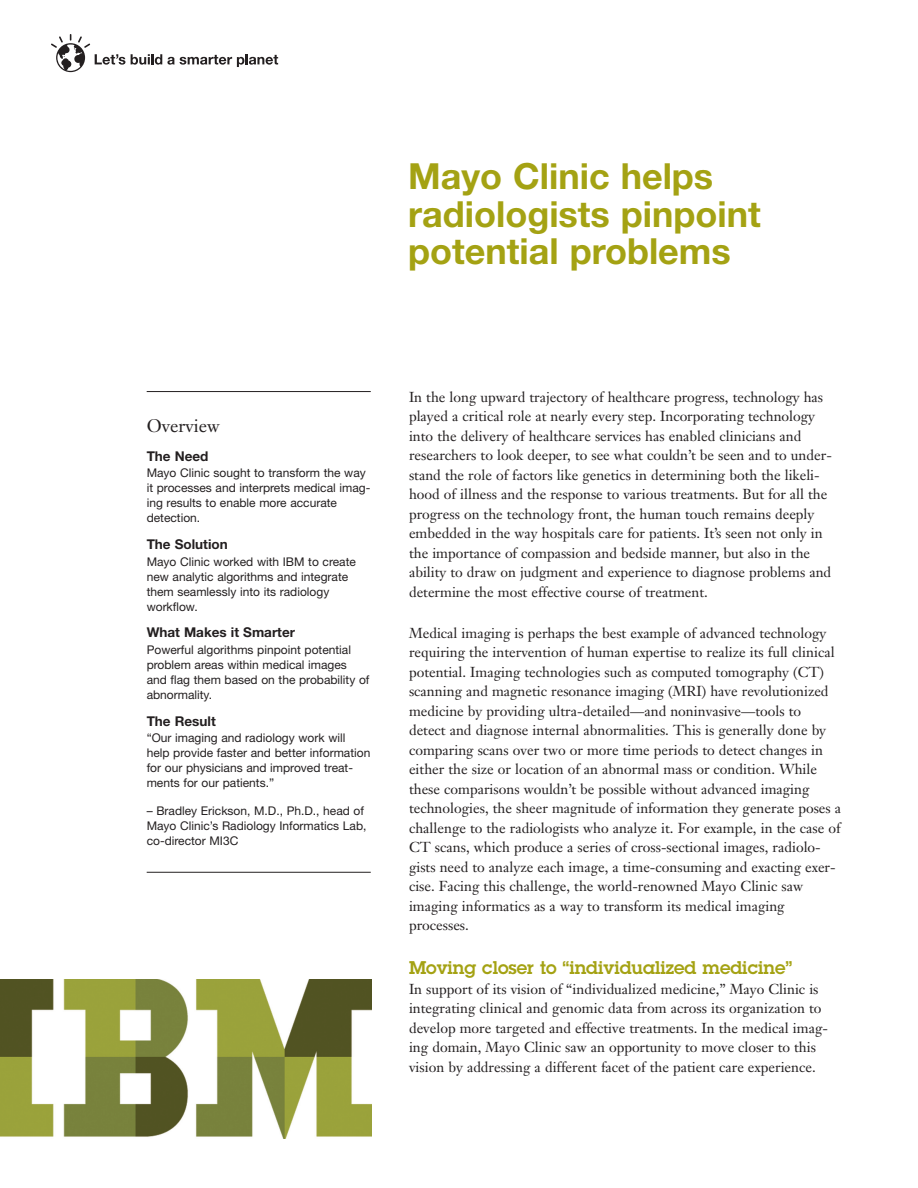
<style>
.page{position:relative;width:918px;height:1188px;background:#fff}
.page>*{position:absolute;margin:0;border:0;box-sizing:border-box;transform-origin:0 0}
.t1{font:700 36px/37.5px "Helvetica Neue";color:#a4a213}
.t2{font:600 18px "Lubalin Graph Std";color:#a4a213}
.t3{font:18px "Janson Text";color:#231f20}
.t4{font:14.25px/19.5px "Janson Text";color:#231f20}
.t5{font:700 13.5px "Helvetica Neue";color:#231f20}
.t6{font:12px/15px "Helvetica Neue";color:#231f20}
</style>
<div class="page">
<svg style="left:131px;top:54px;width:147px;height:13px"></svg>
<svg style="left:51px;top:34px;width:74px;height:38px"></svg>
<img style="left:0;top:979px;width:371px;height:159px">
<hr style="left:147px;top:391px;width:224px;height:1px;background:#231f20">
<hr style="left:147px;top:872px;width:224px;height:1px;background:#231f20">
<h1 class="t1" style="left:408px;top:161px;width:354px">Mayo Clinic helps radiologists pinpoint potential problems</h1>
<p class="t3" style="left:147px;top:418px;width:74px">Overview</p>
<p class="t5" style="left:147px;top:451px;width:63px">The Need</p>
<p class="t6" style="left:147px;top:467px;width:225px">Mayo Clinic sought to transform the way it processes and interprets medical imag&shy;ing results to enable more accurate detection.</p>
<p class="t5" style="left:147px;top:539px;width:83px">The Solution</p>
<p class="t6" style="left:147px;top:555px;width:211px">Mayo Clinic worked with IBM to create new analytic algorithms and integrate them seamlessly into its radiology workflow.</p>
<p class="t5" style="left:147px;top:628px;width:150px">What Makes it Smarter</p>
<p class="t6" style="left:147px;top:643px;width:224px">Powerful algorithms pinpoint potential problem areas within medical images and flag them based on the probability of abnormality.</p>
<p class="t5" style="left:147px;top:716px;width:71px">The Result</p>
<p class="t6" style="left:147px;top:732px;width:225px">“Our imaging and radiology work will help provide faster and better information for our physicians and improved treat&shy;ments for our patients.”</p>
<p class="t6" style="left:147px;top:805px;width:221px">– Bradley Erickson, M.D., Ph.D., head of<br>Mayo Clinic’s Radiology Informatics Lab, co-director MI3C</p>
<p class="t4" style="left:409px;top:389px;width:424px">In the long upward trajectory of healthcare progress, technology has played a critical role at nearly every step. Incorporating technology into the delivery of healthcare services has enabled clinicians and researchers to look deeper, to see what couldn’t be seen and to under&shy;stand the role of factors like genetics in determining both the likeli&shy;hood of illness and the response to various treatments. But for all the progress on the technology front, the human touch remains deeply embedded in the way hospitals care for patients. It’s seen not only in the importance of compassion and bedside manner, but also in the ability to draw on judgment and experience to diagnose problems and determine the most effective course of treatment.</p>
<p class="t4" style="left:409px;top:624px;width:434px">Medical imaging is perhaps the best example of advanced technology requiring the intervention of human expertise to realize its full clinical potential. Imaging technologies such as computed tomography (CT) scanning and magnetic resonance imaging (MRI) have revolutionized medicine by providing ultra-detailed—and noninvasive—tools to detect and diagnose internal abnormalities. This is generally done by comparing scans over two or more time periods to detect changes in either the size or location of an abnormal mass or condition. While these comparisons wouldn’t be possible without advanced imaging technologies, the sheer magnitude of information they generate poses a challenge to the radiologists who analyze it. For example, in the case of CT scans, which produce a series of cross-sectional images, radiolo&shy;gists need to analyze each image, a time-consuming and exacting exer&shy;cise. Facing this challenge, the world-renowned Mayo Clinic saw imaging informatics as a way to transform its medical imaging processes.</p>
<p class="t2" style="left:409px;top:961px;width:385px">Moving closer to “individualized medicine”</p>
<p class="t4" style="left:409px;top:980px;width:420px">In support of its vision of “individualized medicine,” Mayo Clinic is integrating clinical and genomic data from across its organization to develop more targeted and effective treatments. In the medical imag&shy;ing domain, Mayo Clinic saw an opportunity to move closer to this vision by addressing a different facet of the patient care experience.</p>
</div>
